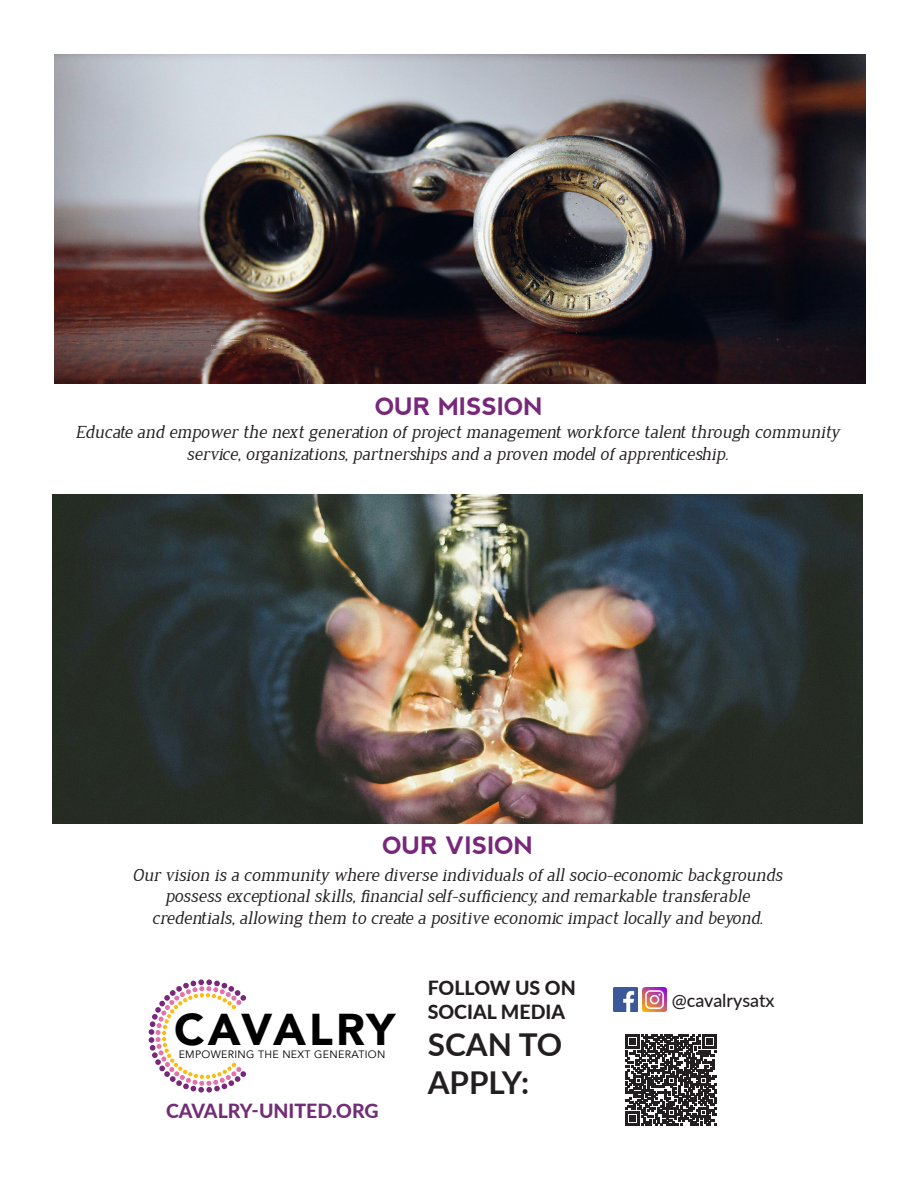
<style>
.page{position:relative;width:918px;height:1188px;background:#fff}
.page>*{position:absolute;margin:0;border:0;box-sizing:border-box;transform-origin:0 0}
.t1{font:900 44.4px "Avenir";letter-spacing:.05em;color:#000}
.t2{font:700 31.5px "Lato";color:#231f20}
.t3{font:700 24px "nevis";color:#78287a}
.t4{font:800 19.5px/23.4px "Lato";color:#231f20}
.t5{font:800 19.5px "Lato";color:#712e76}
.t6{font:italic 18px/21.6px "Jura";color:#231f20;text-align:center}
.t7{font:500 18px "Lato";color:#231f20}
.t8{font:10.65px "Avenir";letter-spacing:.03em;color:#000}
</style>
<div class="page">
<svg style="left:149px;top:979px;width:97px;height:114px"></svg>
<svg style="left:626px;top:1035px;width:91px;height:91px"></svg>
<img style="left:643px;top:988px;width:24px;height:24px">
<img style="left:613px;top:988px;width:24px;height:24px">
<img style="left:54px;top:54px;width:812px;height:329px">
<img style="left:53px;top:494px;width:810px;height:330px">
<p class="t3" style="left:375px;top:392px;width:169px">OUR MISSION</p>
<p class="t6" style="left:76px;top:422px;width:766px">Educate and empower the next generation of project management workforce talent through community service, organizations, partnerships and a proven model of apprenticeship.</p>
<p class="t3" style="left:383px;top:832px;width:152px">OUR VISION</p>
<p class="t6" style="left:133px;top:864px;width:652px">Our vision is a community where diverse individuals of all socio-economic backgrounds</p>
<p class="t6" style="left:165px;top:886px;width:586px">possess exceptional skills, financial self-sufficiency, and remarkable transferable</p>
<p class="t6" style="left:152px;top:907px;width:613px">credentials, allowing them to create a positive economic impact locally and beyond.</p>
<p class="t1" style="left:174px;top:992px;width:222px">CAVALRY</p>
<p class="t8" style="left:179px;top:1048px;width:208px">EMPOWERING THE NEXT GENERATION</p>
<p class="t5" style="left:166px;top:1096px;width:214px">CAVALRY-UNITED.ORG</p>
<p class="t4" style="left:428px;top:976px;width:150px">FOLLOW US ON<br>SOCIAL MEDIA</p>
<p class="t2" style="left:428px;top:1022px;width:136px">SCAN TO</p>
<p class="t2" style="left:428px;top:1059px;width:103px">APPLY:</p>
<p class="t7" style="left:672px;top:987px;width:104px">@cavalrysatx</p>
</div>
